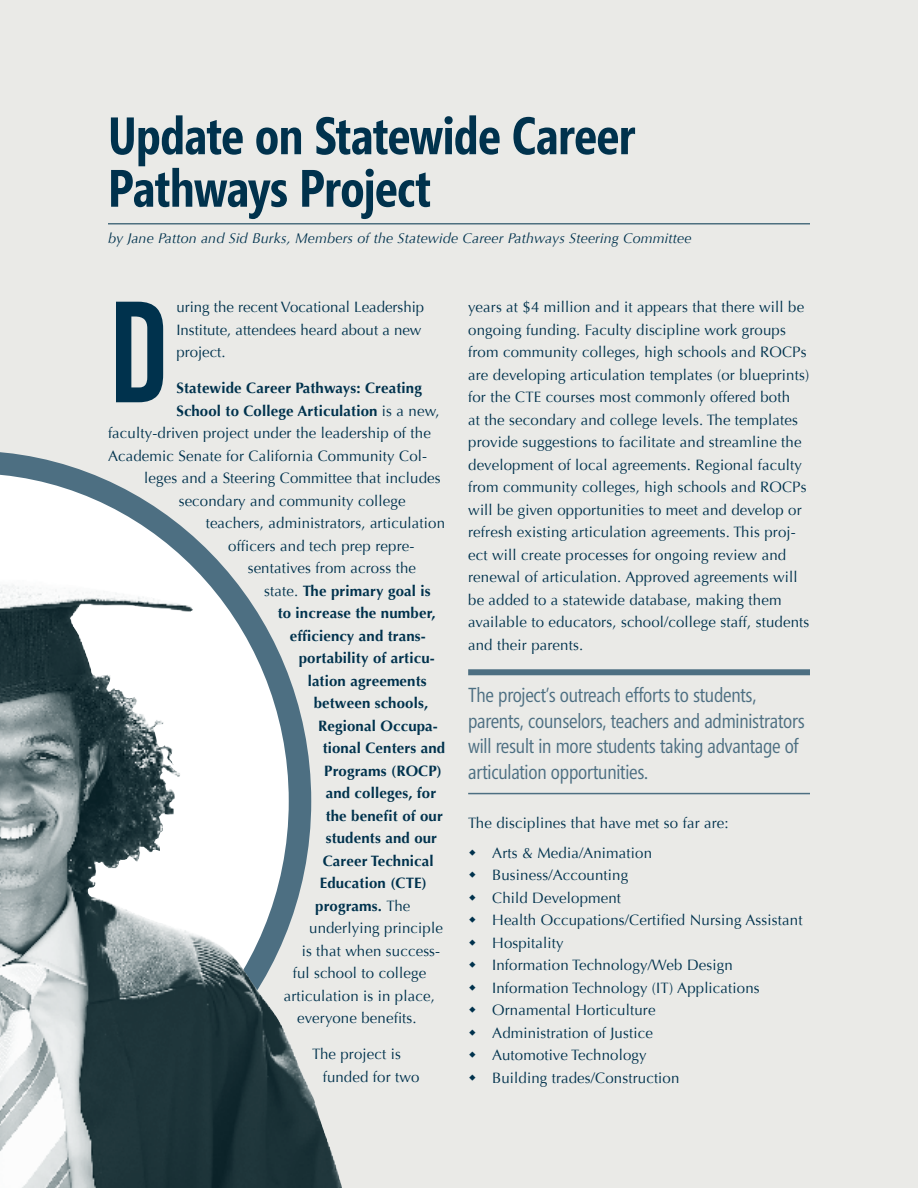
<style>
.page{position:relative;width:918px;height:1188px;background:#eaeae7}
.page>*{position:absolute;margin:0;border:0;box-sizing:border-box;transform-origin:0 0}
.t1{font:142.5px "Alternate Gothic No 2 BT";color:#00324d}
.t2{font:700 52.5px/52.5px "Segoe Condensed";letter-spacing:-.015em;color:#00324d}
.t3{font:20.25px/25.5px "Segoe Condensed";letter-spacing:-.01em;color:#4d6f82}
.t4{font:15px/22.5px "Optima";letter-spacing:.01em;color:#00324d}
.t5{font:700 15px "Optima";letter-spacing:.01em;color:#00324d}
.t6{font:italic 14.25px "Optima";letter-spacing:.01em;color:#00324d}
.s1{font-weight:400}
</style>
<div class="page">
<hr style="left:108px;top:223px;width:702px;height:1px;background:#00324d">
<div style="left:468px;top:669px;width:342px;height:6px;background:#4d6f82"></div>
<hr style="left:468px;top:793px;width:342px;height:1px;background:#4d6f82">
<svg style="left:0;top:452px;width:233px;height:126px"></svg>
<img style="left:0;top:578px;width:342px;height:610px">
<svg style="left:46px;top:1132px;width:8px;height:18px"></svg>
<h2 class="t2" style="left:108px;top:110px;width:529px">Update on Statewide Career<br>Pathways Project</h2>
<p class="t6" style="left:108px;top:230px;width:585px">by Jane Patton and Sid Burks, Members of the Statewide Career Pathways Steering Committee</p>
<h1 class="t1" style="left:108px;top:274px;width:63px">D</h1>
<p class="t4" style="left:176px;top:296px;width:249px">uring the recent Vocational Leadership<br>Institute, attendees heard about a new project.</p>
<p class="t5" style="left:176px;top:379px;width:247px">Statewide Career Pathways: Creating</p>
<p class="t5" style="left:176px;top:402px;width:265px">School to College Articulation <span class="s1">is a new,</span></p>
<p class="t4" style="left:108px;top:422px;width:324px">faculty-driven project under the leadership of the</p>
<p class="t4" style="left:108px;top:445px;width:321px">Academic Senate for California Community Col-</p>
<p class="t4" style="left:144px;top:467px;width:298px">leges and a Steering Committee that includes</p>
<p class="t4" style="left:179px;top:490px;width:229px">secondary and community college</p>
<p class="t4" style="left:206px;top:512px;width:241px">teachers, administrators, articulation</p>
<p class="t4" style="left:228px;top:535px;width:188px">officers and tech prep repre-</p>
<p class="t4" style="left:248px;top:557px;width:170px">sentatives from across the</p>
<p class="t5" style="left:264px;top:582px;width:168px"><span class="s1">state.</span> The primary goal is</p>
<p class="t5" style="left:278px;top:604px;width:160px">to increase the number,</p>
<p class="t5" style="left:290px;top:627px;width:138px">efficiency and trans-</p>
<p class="t5" style="left:299px;top:649px;width:138px">portability of articu-</p>
<p class="t5" style="left:308px;top:672px;width:121px">lation agreements</p>
<p class="t5" style="left:314px;top:694px;width:116px">between schools,</p>
<p class="t5" style="left:318px;top:717px;width:121px">Regional Occupa-</p>
<p class="t5" style="left:323px;top:739px;width:124px">tional Centers and</p>
<p class="t5" style="left:324px;top:762px;width:119px">Programs (ROCP)</p>
<p class="t5" style="left:326px;top:784px;width:112px">and colleges, for</p>
<p class="t5" style="left:326px;top:807px;width:119px">the benefit of our</p>
<p class="t5" style="left:326px;top:829px;width:113px">students and our</p>
<p class="t5" style="left:323px;top:852px;width:113px">Career Technical</p>
<p class="t5" style="left:320px;top:874px;width:109px">Education (CTE)</p>
<p class="t5" style="left:315px;top:897px;width:97px">programs. <span class="s1">The</span></p>
<p class="t4" style="left:309px;top:917px;width:135px">underlying principle</p>
<p class="t4" style="left:302px;top:940px;width:140px">is that when success-</p>
<p class="t4" style="left:293px;top:962px;width:135px">ful school to college</p>
<p class="t4" style="left:284px;top:985px;width:153px">articulation is in place,</p>
<p class="t4" style="left:297px;top:1007px;width:121px">everyone benefits.</p>
<p class="t4" style="left:323px;top:1043px;width:98px;text-indent:-10px">The project is funded for two</p>
<p class="t4" style="left:468px;top:296px;width:343px">years at $4 million and it appears that there will be ongoing funding. Faculty discipline work groups from community colleges, high schools and ROCPs are developing articulation templates (or blueprints) for the CTE courses most commonly offered both<br>at the secondary and college levels. The templates provide suggestions to facilitate and streamline the development of local agreements. Regional faculty from community colleges, high schools and ROCPs will be given opportunities to meet and develop or refresh existing articulation agreements. This proj&shy;ect will create processes for ongoing review and renewal of articulation. Approved agreements will be added to a statewide database, making them available to educators, school/college staff, students and their parents.</p>
<h3 class="t3" style="left:468px;top:683px;width:338px">The project’s outreach efforts to students, parents, counselors, teachers and administrators will result in more students taking advantage of articulation opportunities.</h3>
<p class="t4" style="left:492px;top:809px;width:238px;line-height:29.2px;text-indent:-24px">The disciplines that have met so far are:<br>Arts &amp; Media/Animation</p>
<p class="t4" style="left:492px;top:864px;width:312px">Business/Accounting<br>Child Development<br>Health Occupations/Certified Nursing Assistant<br>Hospitality<br>Information Technology/Web Design<br>Information Technology (IT) Applications<br>Ornamental Horticulture<br>Administration of Justice<br>Automotive Technology<br>Building trades/Construction</p>
</div>
